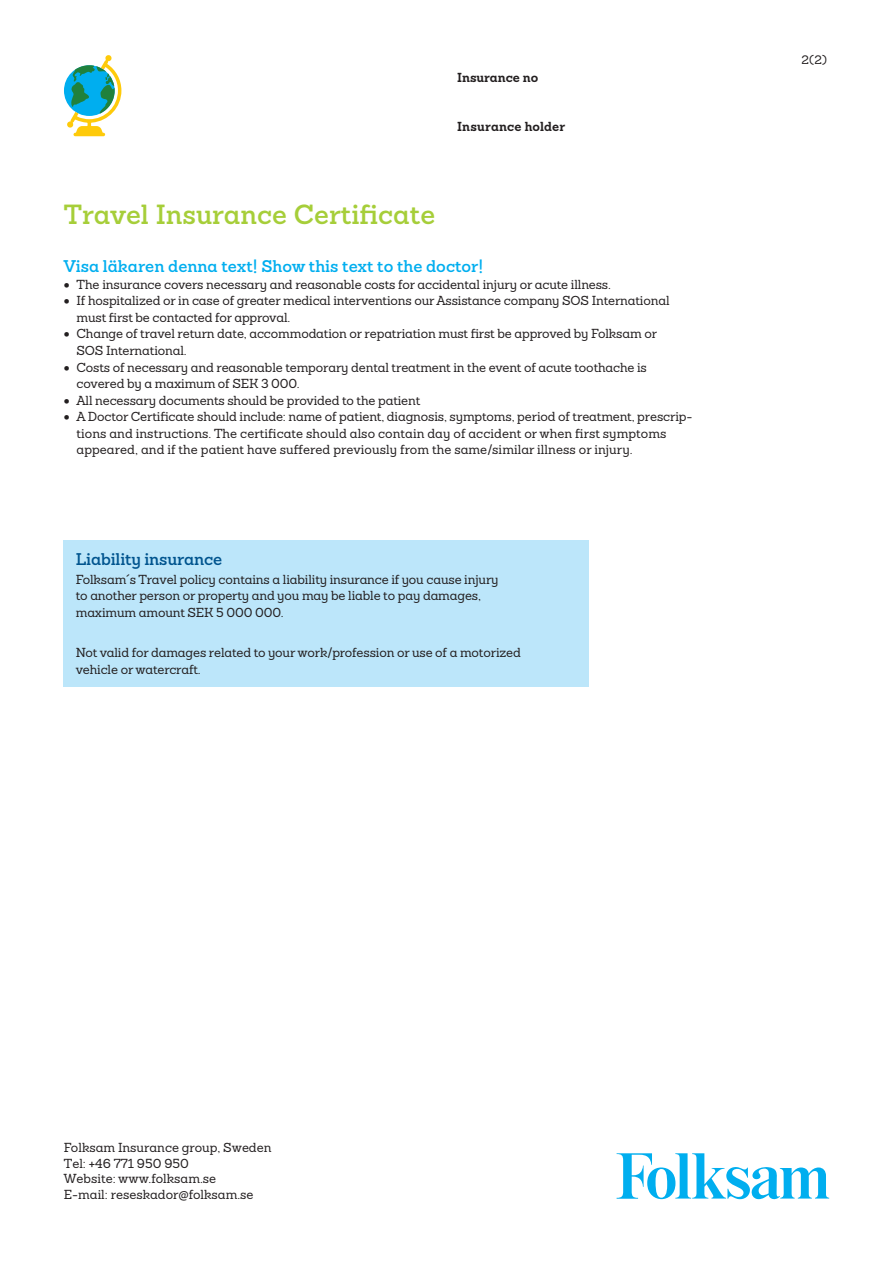
<style>
.page{position:relative;width:893px;height:1263px;background:#fff}
.page>*{position:absolute;margin:0;border:0;box-sizing:border-box;transform-origin:0 0}
.Rubrik_3_18_20__R1{font:600 27px "Sanchez Folksam";color:#a6ce39}
.Rubrik_5_11_14__R2{font:600 16.5px "Sanchez Folksam";color:#00aeef}
.Rubrik_5_11_14__R2-2{font:600 16.5px "Sanchez Folksam";letter-spacing:-.01em;color:#00548e}
.Brödtext_8_5_11{font:500 12.75px/16.5px "Sanchez Folksam";letter-spacing:-.01em;color:#231f20}
.Brödtext_3{font:700 12.75px "Sanchez Folksam";letter-spacing:.01em;color:#231f20}
.Rubrik_6_8_5_11__R3{font:700 12.75px "Sanchez Folksam";color:#231f20}
.t1{font:500 12px "Sanchez Folksam";color:#231f20}
</style>
<div class="page">
<svg style="left:67px;top:55px;width:54px;height:81px"></svg>
<svg style="left:617px;top:1153px;width:212px;height:46px"></svg>
<div style="left:63px;top:540px;width:525px;height:146px;background:#bce6fa"></div>
<p class="Rubrik_6_8_5_11__R3" style="left:457px;top:69px;width:83px">Insurance no</p>
<p class="Brödtext_3" style="left:457px;top:118px;width:110px">Insurance holder</p>
<p class="Rubrik_3_18_20__R1" style="left:64px;top:197px;width:373px">Travel Insurance Certificate</p>
<p class="Rubrik_5_11_14__R2" style="left:64px;top:256px;width:421px">Visa läkaren denna text! Show this text to the doctor!</p>
<p class="Brödtext_8_5_11" style="left:64px;top:276px;width:549px">• The insurance covers necessary and reasonable costs for accidental injury or acute illness.</p>
<p class="Brödtext_8_5_11" style="left:77px;top:293px;width:595px;text-indent:-13px">• If hospitalized or in case of greater medical interventions our Assistance company SOS International must first be contacted for approval.</p>
<p class="Brödtext_8_5_11" style="left:77px;top:326px;width:582px;text-indent:-13px">• Change of travel return date, accommodation or repatriation must first be approved by Folksam or<br>SOS International.</p>
<p class="Brödtext_8_5_11" style="left:77px;top:359px;width:572px;text-indent:-13px">• Costs of necessary and reasonable temporary dental treatment in the event of acute toothache is covered by a maximum of SEK 3 000.</p>
<p class="Brödtext_8_5_11" style="left:64px;top:392px;width:358px">• All necessary documents should be provided to the patient</p>
<p class="Brödtext_8_5_11" style="left:77px;top:408px;width:618px;text-indent:-13px">• A Doctor Certificate should include: name of patient, diagnosis, symptoms, period of treatment, prescrip&shy;tions and instructions. The certificate should also contain day of accident or when first symptoms appeared, and if the patient have suffered previously from the same/similar illness or injury.</p>
<p class="Rubrik_5_11_14__R2-2" style="left:76px;top:548px;width:148px">Liability insurance</p>
<p class="Brödtext_8_5_11" style="left:76px;top:571px;width:424px">Folksam´s Travel policy contains a liability insurance if you cause injury to another person or property and you may be liable to pay damages, maximum amount SEK 5 000 000.</p>
<p class="Brödtext_8_5_11" style="left:76px;top:644px;width:447px">Not valid for damages related to your work/profession or use of a motorized vehicle or watercraft.</p>
<p class="t1" style="left:801px;top:52px;width:27px">2(2)</p>
<p class="Brödtext_8_5_11" style="left:64px;top:1139px;width:209px">Folksam Insurance group, Sweden</p>
<p class="Brödtext_8_5_11" style="left:64px;top:1155px;width:127px">Tel: +46 771 950 950</p>
<p class="Brödtext_8_5_11" style="left:64px;top:1170px;width:154px">Website: www.folksam.se</p>
<p class="Brödtext_8_5_11" style="left:64px;top:1186px;width:191px">E-mail: reseskador@folksam.se</p>
</div>
